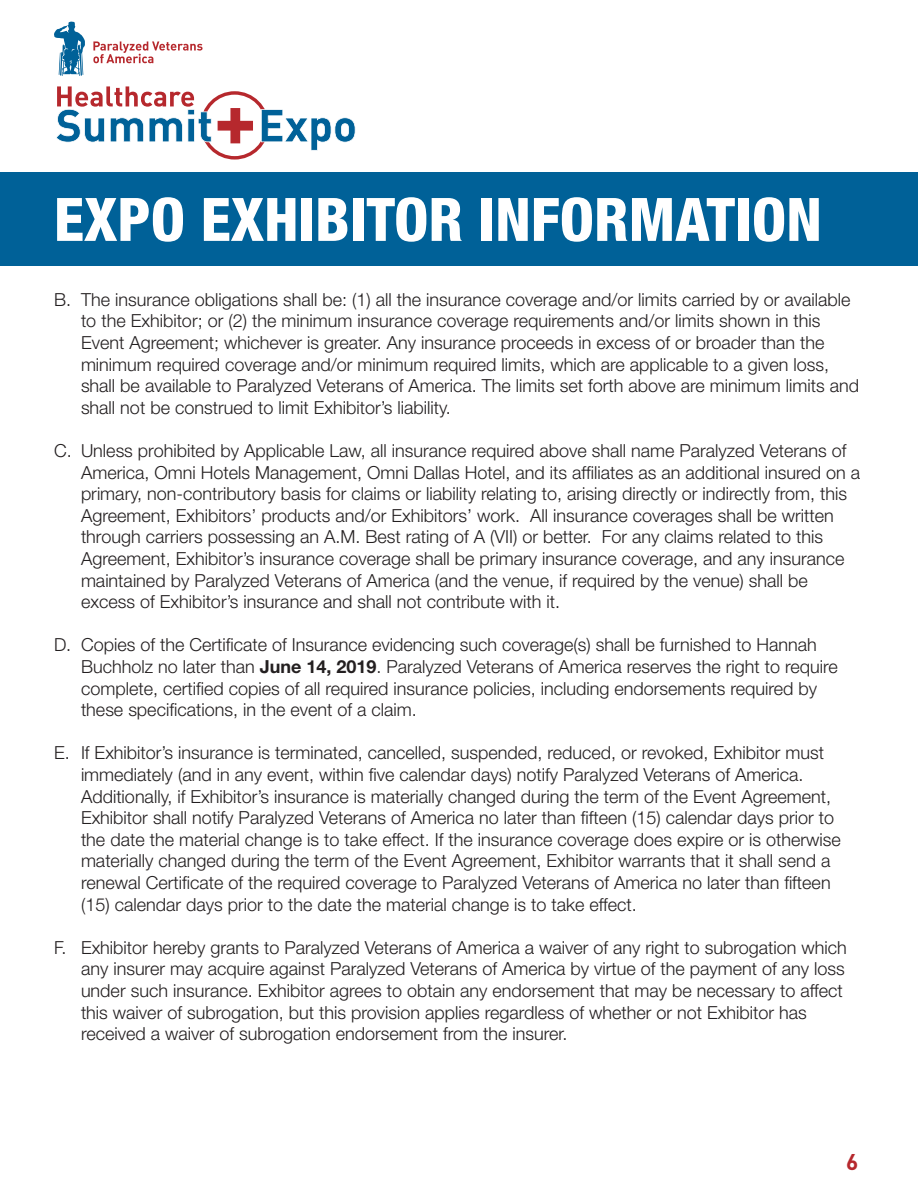
<style>
.page{position:relative;width:918px;height:1188px;background:#fff}
.page>*{position:absolute;margin:0;border:0;box-sizing:border-box;transform-origin:0 0}
.t1{font:800 condensed 60px "Helvetica Neue";color:#fff}
.t2{font:700 22.5px "DINOT";color:#b6282d}
.t3{font:300 18px/21.6px "Helvetica Neue";color:#231f20}
.s1{font-weight:700}
</style>
<div class="page">
<svg style="left:54px;top:22px;width:31px;height:54px"></svg>
<svg style="left:93px;top:41px;width:110px;height:22px"></svg>
<svg style="left:56px;top:86px;width:300px;height:74px"></svg>
<div style="left:0;top:172px;width:918px;height:93px;background:#006198"></div>
<p class="t1" style="left:54px;top:182px;width:769px">EXPO EXHIBITOR INFORMATION</p>
<p class="t3" style="left:81px;top:288px;width:780px;text-indent:-27px">B. The insurance obligations shall be: (1) all the insurance coverage and/or limits carried by or available to the Exhibitor; or (2) the minimum insurance coverage requirements and/or limits shown in this Event Agreement; whichever is greater. Any insurance proceeds in excess of or broader than the minimum required coverage and/or minimum required limits, which are applicable to a given loss, shall be available to Paralyzed Veterans of America. The limits set forth above are minimum limits and shall not be construed to limit Exhibitor’s liability.</p>
<p class="t3" style="left:81px;top:439px;width:781px;text-indent:-27px">C. Unless prohibited by Applicable Law, all insurance required above shall name Paralyzed Veterans of America, Omni Hotels Management, Omni Dallas Hotel, and its affiliates as an additional insured on a primary, non-contributory basis for claims or liability relating to, arising directly or indirectly from, this Agreement, Exhibitors’ products and/or Exhibitors’ work. All insurance coverages shall be written through carriers possessing an A.M. Best rating of A (VII) or better. For any claims related to this Agreement, Exhibitor’s insurance coverage shall be primary insurance coverage, and any insurance maintained by Paralyzed Veterans of America (and the venue, if required by the venue) shall be excess of Exhibitor’s insurance and shall not contribute with it.</p>
<p class="t3" style="left:81px;top:634px;width:759px;text-indent:-27px">D. Copies of the Certificate of Insurance evidencing such coverage(s) shall be furnished to Hannah Buchholz no later than <span class="s1">June 14, 2019</span>. Paralyzed Veterans of America reserves the right to require complete, certified copies of all required insurance policies, including endorsements required by these specifications, in the event of a claim.</p>
<p class="t3" style="left:81px;top:742px;width:761px;text-indent:-27px">E. If Exhibitor’s insurance is terminated, cancelled, suspended, reduced, or revoked, Exhibitor must immediately (and in any event, within five calendar days) notify Paralyzed Veterans of America.<br>Additionally, if Exhibitor’s insurance is materially changed during the term of the Event Agreement, Exhibitor shall notify Paralyzed Veterans of America no later than fifteen (15) calendar days prior to the date the material change is to take effect. If the insurance coverage does expire or is otherwise materially changed during the term of the Event Agreement, Exhibitor warrants that it shall send a renewal Certificate of the required coverage to Paralyzed Veterans of America no later than fifteen (15) calendar days prior to the date the material change is to take effect.</p>
<p class="t3" style="left:81px;top:936px;width:767px;text-indent:-27px">F. Exhibitor hereby grants to Paralyzed Veterans of America a waiver of any right to subrogation which any insurer may acquire against Paralyzed Veterans of America by virtue of the payment of any loss under such insurance. Exhibitor agrees to obtain any endorsement that may be necessary to affect this waiver of subrogation, but this provision applies regardless of whether or not Exhibitor has received a waiver of subrogation endorsement from the insurer.</p>
<p class="t2" style="left:846px;top:1147px;width:14px">6</p>
</div>
